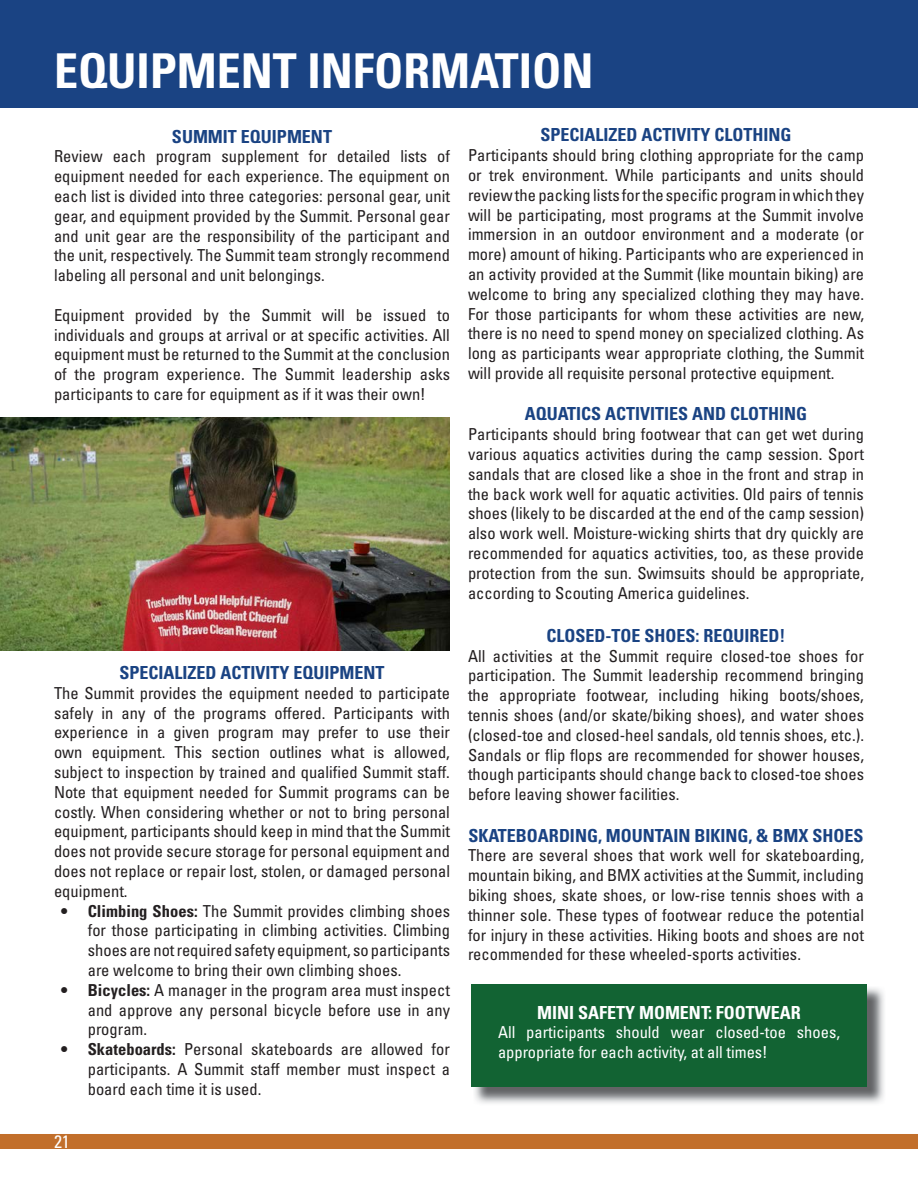
<style>
.page{position:relative;width:918px;height:1188px;background:#fff}
.page>*{position:absolute;margin:0;border:0;box-sizing:border-box;transform-origin:0 0}
.t1{font:48px "Univers LT 67 Bd Cn";color:#fff}
.t2{font:18px "Univers LT 67 Bd Cn";color:#1a4383}
.t3{font:18px "Univers LT 67 Bd Cn";color:#fff}
.t4{font:18px "Univers LT 57 Cn";color:#fff}
.t5{font:16.5px/19.8px "Univers LT 57 Cn";color:#231f20;text-align:justify}
.t6{font:16.5px/19.8px "Univers LT 57 Cn";color:#fff}
.s1{font-family:"Univers LT 67 Bd Cn"}
</style>
<div class="page">
<div style="left:0;top:1134px;width:918px;height:15px;background:#c26f2b"></div>
<div style="left:0;top:0;width:918px;height:108px;background:#1a4383"></div>
<img style="left:473px;top:988px;width:411px;height:116px">
<div style="left:471px;top:984px;width:396px;height:102px;background:#126333"></div>
<img style="left:0;top:417px;width:450px;height:233px">
<h1 class="t1" style="left:54px;top:42px;width:541px">EQUIPMENT INFORMATION</h1>
<p class="t2" style="left:172px;top:125px;width:162px">SUMMIT EQUIPMENT</p>
<p class="t5" style="left:54px;top:146px;width:398px">Review each program supplement for detailed lists of equipment needed for each experience. The equipment on each list is divided into three categories: personal gear, unit gear, and equipment provided by the Summit. Personal gear and unit gear are the responsibility of the participant and the unit, respectively. The Summit team strongly recommend labeling all personal and unit belongings.</p>
<p class="t5" style="left:54px;top:305px;width:398px">Equipment provided by the Summit will be issued to individuals and groups at arrival or at specific activities. All equipment must be returned to the Summit at the conclusion of the program experience. The Summit leadership asks participants to care for equipment as if it was their own!</p>
<p class="t2" style="left:119px;top:662px;width:267px">SPECIALIZED ACTIVITY EQUIPMENT</p>
<p class="t5" style="left:54px;top:683px;width:398px">The Summit provides the equipment needed to participate safely in any of the programs offered. Participants with experience in a given program may prefer to use their own equipment. This section outlines what is allowed, subject to inspection by trained and qualified Summit staff.<br>Note that equipment needed for Summit programs can be costly. When considering whether or not to bring personal equipment, participants should keep in mind that the Summit does not provide secure storage for personal equipment and does not replace or repair lost, stolen, or damaged personal equipment.</p>
<p class="t5" style="left:88px;top:901px;width:364px;text-indent:-27px"><span class="s1">• Climbing Shoes:</span> The Summit provides climbing shoes for those participating in climbing activities. Climbing shoes are not required safety equipment, so participants are welcome to bring their own climbing shoes.</p>
<p class="t5" style="left:88px;top:980px;width:364px;text-indent:-27px"><span class="s1">• Bicycles:</span> A manager in the program area must inspect and approve any personal bicycle before use in any program.</p>
<p class="t5" style="left:88px;top:1039px;width:364px;text-indent:-27px"><span class="s1">• Skateboards:</span> Personal skateboards are allowed for participants. A Summit staff member must inspect a board each time it is used.</p>
<p class="t4" style="left:54px;top:1131px;width:17px">21</p>
<p class="t2" style="left:540px;top:124px;width:253px">SPECIALIZED ACTIVITY CLOTHING</p>
<p class="t5" style="left:468px;top:145px;width:398px">Participants should bring clothing appropriate for the camp or trek environment. While participants and units should review the packing lists for the specific program in which they will be participating, most programs at the Summit involve immersion in an outdoor environment and a moderate (or more) amount of hiking. Participants who are experienced in an activity provided at the Summit (like mountain biking) are welcome to bring any specialized clothing they may have.<br>For those participants for whom these activities are new, there is no need to spend money on specialized clothing. As long as participants wear appropriate clothing, the Summit will provide all requisite personal protective equipment.</p>
<p class="t2" style="left:525px;top:403px;width:284px">AQUATICS ACTIVITIES AND CLOTHING</p>
<p class="t5" style="left:468px;top:424px;width:398px">Participants should bring footwear that can get wet during various aquatics activities during the camp session. Sport sandals that are closed like a shoe in the front and strap in the back work well for aquatic activities. Old pairs of tennis shoes (likely to be discarded at the end of the camp session) also work well. Moisture-wicking shirts that dry quickly are recommended for aquatics activities, too, as these provide protection from the sun. Swimsuits should be appropriate, according to Scouting America guidelines.</p>
<p class="t2" style="left:546px;top:624px;width:241px">CLOSED-TOE SHOES: REQUIRED!</p>
<p class="t5" style="left:468px;top:646px;width:398px">All activities at the Summit require closed-toe shoes for participation. The Summit leadership recommend bringing the appropriate footwear, including hiking boots/shoes, tennis shoes (and/or skate/biking shoes), and water shoes (closed-toe and closed-heel sandals, old tennis shoes, etc.).<br>Sandals or flip flops are recommended for shower houses, though participants should change back to closed-toe shoes before leaving shower facilities.</p>
<p class="t2" style="left:469px;top:824px;width:396px">SKATEBOARDING, MOUNTAIN BIKING, &amp; BMX SHOES</p>
<p class="t5" style="left:468px;top:845px;width:398px">There are several shoes that work well for skateboarding, mountain biking, and BMX activities at the Summit, including biking shoes, skate shoes, or low-rise tennis shoes with a thinner sole. These types of footwear reduce the potential for injury in these activities. Hiking boots and shoes are not recommended for these wheeled-sports activities.</p>
<p class="t3" style="left:537px;top:1001px;width:265px">MINI SAFETY MOMENT: FOOTWEAR</p>
<p class="t6" style="left:498px;top:1022px;width:344px">All participants should wear closed-toe shoes, appropriate for each activity, at all times!</p>
</div>
